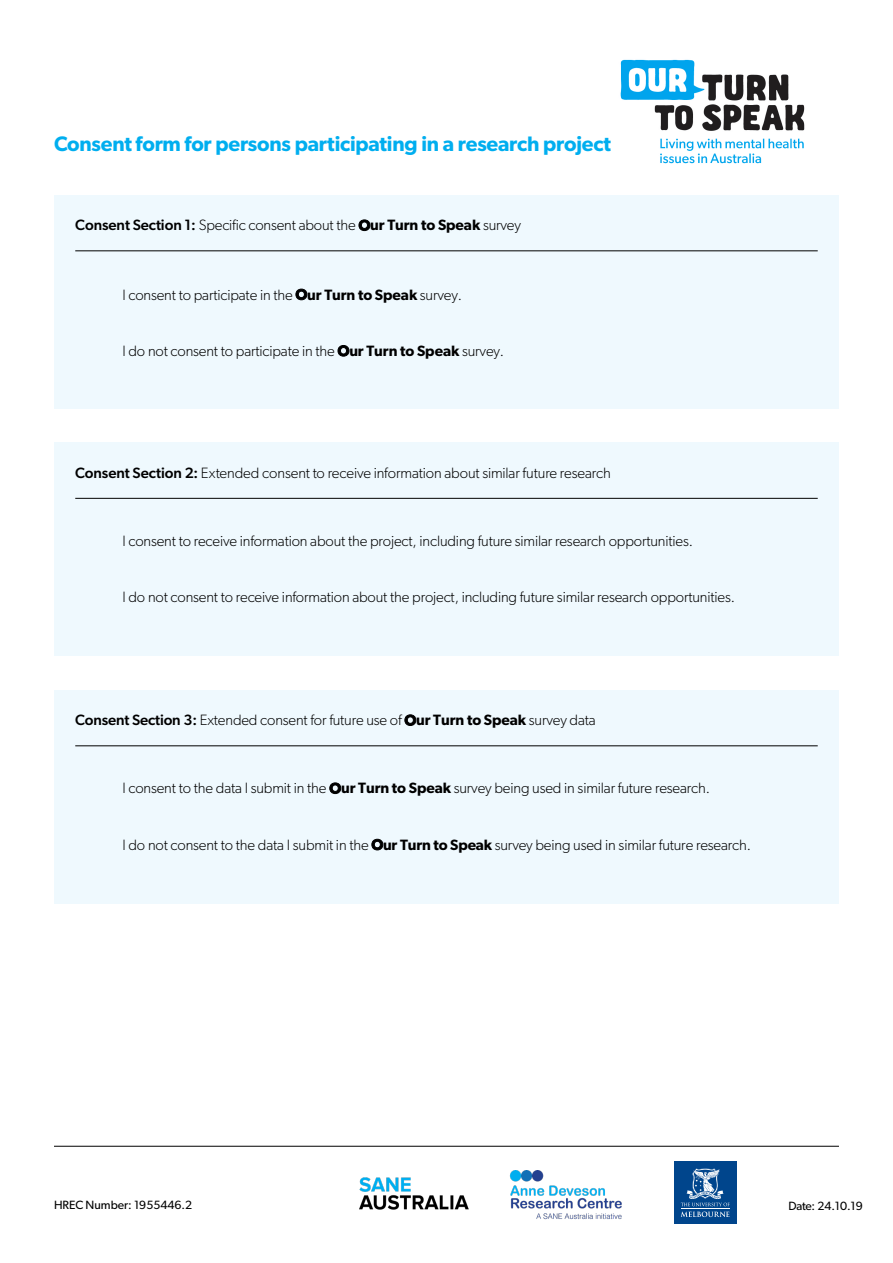
<style>
.page{position:relative;width:893px;height:1263px;background:#fff}
.page>*{position:absolute;margin:0;border:0;box-sizing:border-box;transform-origin:0 0}
.t1{font:600 21px "Gibson";letter-spacing:-.01em;color:#00aeef}
.t2{font:300 15px "Gibson";letter-spacing:-.01em;color:#000}
.t3{font:12px "Gibson";color:#000}
.s1{font-weight:500}
.s2{font-weight:600}
</style>
<div class="page">
<img style="left:620px;top:59px;width:185px;height:105px">
<hr style="left:54px;top:1146px;width:785px;height:1px;background:#000">
<img style="left:509px;top:1170px;width:113px;height:49px">
<img style="left:360px;top:1177px;width:109px;height:33px">
<div style="left:674px;top:1161px;width:62px;height:63px;background:#00458c"></div>
<svg style="left:681px;top:1168px;width:49px;height:49px"></svg>
<div style="left:54px;top:195px;width:785px;height:214px;background:#eff9fe"></div>
<div style="left:54px;top:443px;width:785px;height:213px;background:#eff9fe"></div>
<div style="left:54px;top:690px;width:785px;height:213px;background:#eff9fe"></div>
<hr style="left:75px;top:251px;width:743px;height:1px;background:#000">
<hr style="left:75px;top:498px;width:743px;height:1px;background:#000">
<hr style="left:75px;top:745px;width:743px;height:1px;background:#000">
<h1 class="t1" style="left:54px;top:131px;width:559px">Consent form for persons participating in a research project</h1>
<p class="t2" style="left:75px;top:216px;width:447px"><span class="s1">Consent Section 1:</span> Specific consent about the <span class="s2">Our Turn to Speak</span> survey</p>
<p class="t2" style="left:122px;top:285px;width:341px">I consent to participate in the <span class="s2">Our Turn to Speak</span> survey.</p>
<p class="t2" style="left:122px;top:342px;width:383px">I do not consent to participate in the <span class="s2">Our Turn to Speak</span> survey.</p>
<p class="t2" style="left:75px;top:463px;width:537px"><span class="s1">Consent Section 2:</span> Extended consent to receive information about similar future research</p>
<p class="t2" style="left:122px;top:531px;width:572px">I consent to receive information about the project, including future similar research opportunities.</p>
<p class="t2" style="left:122px;top:588px;width:614px">I do not consent to receive information about the project, including future similar research opportunities.</p>
<p class="t2" style="left:75px;top:711px;width:522px"><span class="s1">Consent Section 3:</span> Extended consent for future use of <span class="s2">Our Turn to Speak</span> survey data</p>
<p class="t2" style="left:122px;top:779px;width:589px">I consent to the data I submit in the <span class="s2">Our Turn to Speak</span> survey being used in similar future research.</p>
<p class="t2" style="left:122px;top:835px;width:630px">I do not consent to the data I submit in the <span class="s2">Our Turn to Speak</span> survey being used in similar future research.</p>
<p class="t3" style="left:54px;top:1198px;width:140px">HREC Number: 1955446.2</p>
<p class="t3" style="left:788px;top:1198px;width:76px">Date: 24.10.19</p>
</div>
